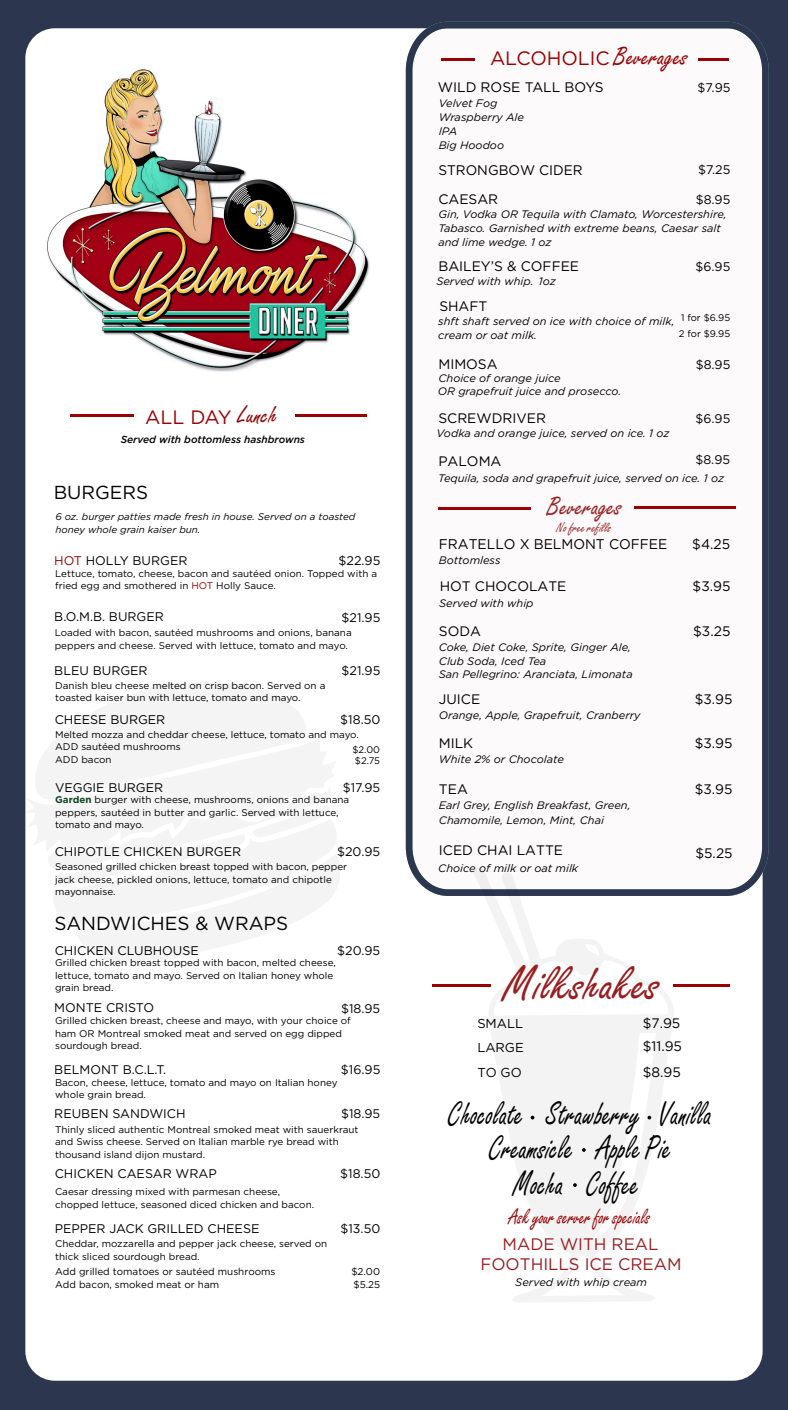
<style>
.page{position:relative;width:788px;height:1410px;background:#fff}
.page>*{position:absolute;margin:0;border:0;box-sizing:border-box;transform-origin:0 0}
.t1{font:49.38px "VI My Ha";color:#9a1c1f}
.t2{font:34.75px/35.5px "VI My Ha";color:#000;text-align:center;scale:.83 1}
.t3{font:26.25px "VI My Ha";color:#9a1c1f}
.t4{font:22.5px "VI My Ha";color:#9a0001;scale:.83 1}
.t5{font:19.38px "Gotham Pro";color:#9a0001}
.t6{font:18.88px "Gotham Pro";color:#000}
.t7{font:16.75px/20px "Gotham Pro";color:#9a1c1f;text-align:center}
.t8{font:14px "Gotham Pro";color:#000}
.t9{font:13.88px "Gotham Pro";color:#000}
.t10{font:13.75px/22.8px "Gotham Pro";color:#000}
.t11{font:13.62px "VI My Ha";color:#9a1c1f}
.t12{font:13px/24.2px "Gotham Pro";color:#000;text-align:justify}
.t13{font:12.5px "Gotham Pro";color:#000}
.t14{font:italic 10.88px/14px "Gotham Pro";color:#000}
.t15{font:italic 500 10.12px "Gotham Pro";color:#000}
.t16{font:9.88px "Gotham Pro";color:#000}
.t17{font:9.62px/12.5px "Gotham Pro";color:#000}
.t18{font:italic 9.62px/12.5px "Gotham Pro";color:#000}
.t19{font:9.5px/11.4px "Gotham Pro";color:#000}
.s1{font-family:"VI My Ha";font-size:26px}
.s2{color:#9a0001}
.s3{font-weight:700;color:#0f4522}
</style>
<div class="page">
<div style="left:0;top:0;width:788px;height:1409px;background:#2d364f"></div>
<div style="left:25px;top:28px;width:737px;height:1352px;background:#fff;border-radius:30px"></div>
<img style="left:47px;top:69px;width:323px;height:303px">
<svg style="left:25px;top:681px;width:315px;height:281px"></svg>
<hr style="left:70px;top:414px;width:63px;height:3px;background:#9a0001">
<hr style="left:295px;top:414px;width:72px;height:3px;background:#9a0001">
<svg style="left:402px;top:21px;width:367px;height:878px"></svg>
<svg style="left:473px;top:867px;width:201px;height:435px"></svg>
<hr style="left:438px;top:507px;width:93px;height:3px;background:#9a0001">
<hr style="left:441px;top:58px;width:33px;height:3px;background:#9a0001">
<hr style="left:698px;top:59px;width:30px;height:2px;background:#9a0001">
<hr style="left:634px;top:507px;width:101px;height:2px;background:#9a0001">
<hr style="left:432px;top:983px;width:58px;height:3px;background:#9a0001">
<hr style="left:673px;top:984px;width:56px;height:2px;background:#9a0001">
<svg style="left:530px;top:1115px;width:4px;height:4px"></svg>
<svg style="left:647px;top:1115px;width:4px;height:4px"></svg>
<h3 class="t5" style="left:145px;top:406px;width:133px">ALL DAY <span class="s1">Lunch</span></h3>
<p class="t15" style="left:121px;top:434px;width:186px">Served with bottomless hashbrowns</p>
<h3 class="t6" style="left:54px;top:481px;width:96px">BURGERS</h3>
<p class="t18" style="left:55px;top:510px;width:301px">6 oz. burger patties made fresh in house. Served on a toasted honey whole grain kaiser bun.</p>
<p class="t13" style="left:54px;top:553px;width:135px"><span class="s2">HOT</span> HOLLY BURGER</p>
<p class="t17" style="left:55px;top:567px;width:323px">Lettuce, tomato, cheese, bacon and sautéed onion. Topped with a fried egg and smothered in <span class="s2">HOT</span> Holly Sauce.</p>
<p class="t13" style="left:54px;top:610px;width:111px">B.O.M.B. BURGER</p>
<p class="t17" style="left:55px;top:626px;width:298px">Loaded with bacon, sautéed mushrooms and onions, banana peppers and cheese. Served with lettuce, tomato and mayo.</p>
<p class="t13" style="left:338px;top:553px;width:43px">$22.95</p>
<p class="t13" style="left:341px;top:610px;width:40px">$21.95</p>
<p class="t13" style="left:341px;top:664px;width:40px">$21.95</p>
<p class="t13" style="left:54px;top:664px;width:95px">BLEU BURGER</p>
<p class="t17" style="left:55px;top:679px;width:272px">Danish bleu cheese melted on crisp bacon. Served on a toasted kaiser bun with lettuce, tomato and mayo.</p>
<p class="t17" style="left:55px;top:728px;width:305px">Melted mozza and cheddar cheese, lettuce, tomato and mayo.<br>ADD sautéed mushrooms<br>ADD bacon</p>
<p class="t13" style="left:340px;top:712px;width:42px">$18.50</p>
<p class="t19" style="left:352px;top:743px;width:29px">$2.00 $2.75</p>
<p class="t13" style="left:55px;top:712px;width:112px">CHEESE BURGER</p>
<p class="t13" style="left:343px;top:780px;width:39px">$17.95</p>
<p class="t13" style="left:55px;top:780px;width:110px">VEGGIE BURGER</p>
<p class="t17" style="left:55px;top:793px;width:296px"><span class="s3">Garden</span> burger with cheese, mushrooms, onions and banana peppers, sautéed in butter and garlic. Served with lettuce, tomato and mayo.</p>
<p class="t13" style="left:337px;top:844px;width:45px">$20.95</p>
<p class="t13" style="left:55px;top:844px;width:188px">CHIPOTLE CHICKEN BURGER</p>
<p class="t17" style="left:55px;top:860px;width:293px">Seasoned grilled chicken breast topped with bacon, pepper jack cheese, pickled onions, lettuce, tomato and chipotle mayonnaise.</p>
<h3 class="t6" style="left:55px;top:912px;width:235px">SANDWICHES &amp; WRAPS</h3>
<p class="t13" style="left:337px;top:943px;width:45px">$20.95</p>
<p class="t13" style="left:55px;top:943px;width:146px">CHICKEN CLUBHOUSE</p>
<p class="t17" style="left:55px;top:956px;width:282px">Grilled chicken breast topped with bacon, melted cheese, lettuce, tomato and mayo. Served on Italian honey whole grain bread.</p>
<p class="t13" style="left:54px;top:1001px;width:101px">MONTE CRISTO</p>
<p class="t13" style="left:341px;top:1001px;width:41px">$18.95</p>
<p class="t17" style="left:55px;top:1014px;width:297px">Grilled chicken breast, cheese and mayo, with your choice of ham OR Montreal smoked meat and served on egg dipped sourdough bread.</p>
<p class="t13" style="left:54px;top:1062px;width:113px">BELMONT B.C.L.T.</p>
<p class="t13" style="left:341px;top:1062px;width:41px">$16.95</p>
<p class="t17" style="left:55px;top:1075px;width:284px">Bacon, cheese, lettuce, tomato and mayo on Italian honey whole grain bread.</p>
<p class="t13" style="left:54px;top:1106px;width:133px">REUBEN SANDWICH</p>
<p class="t13" style="left:341px;top:1107px;width:41px">$18.95</p>
<p class="t17" style="left:55px;top:1122px;width:305px">Thinly sliced authentic Montreal smoked meat with sauerkraut and Swiss cheese. Served on Italian marble rye bread with thousand island dijon mustard.</p>
<p class="t13" style="left:55px;top:1166px;width:163px">CHICKEN CAESAR WRAP</p>
<p class="t13" style="left:340px;top:1167px;width:42px">$18.50</p>
<p class="t17" style="left:55px;top:1185px;width:261px">Caesar dressing mixed with parmesan cheese, chopped lettuce, seasoned diced chicken and bacon.</p>
<p class="t13" style="left:55px;top:1221px;width:206px">PEPPER JACK GRILLED CHEESE</p>
<p class="t13" style="left:340px;top:1221px;width:41px">$13.50</p>
<p class="t17" style="left:55px;top:1237px;width:273px">Cheddar, mozzarella and pepper jack cheese, served on thick sliced sourdough bread.</p>
<p class="t16" style="left:55px;top:1266px;width:222px">Add grilled tomatoes or sautéed mushrooms</p>
<p class="t16" style="left:351px;top:1266px;width:30px">$2.00</p>
<p class="t16" style="left:55px;top:1279px;width:165px">Add bacon, smoked meat or ham</p>
<p class="t16" style="left:353px;top:1279px;width:28px">$5.25</p>
<h3 class="t5" style="left:490px;top:47px;width:199px">ALCOHOLIC <span class="s1">Beverages</span></h3>
<h3 class="t9" style="left:438px;top:79px;width:167px">WILD ROSE TALL BOYS</h3>
<p class="t14" style="left:438px;top:96px;width:87px">Velvet Fog<br>Wraspberry Ale<br>IPA<br>Big Hoodoo</p>
<p class="t13" style="left:697px;top:80px;width:34px">$7.95</p>
<p class="t13" style="left:698px;top:163px;width:34px">$7.25</p>
<h3 class="t9" style="left:438px;top:163px;width:146px">STRONGBOW CIDER</h3>
<h3 class="t10" style="left:438px;top:188px;width:61px">CAESAR</h3>
<p class="t13" style="left:695px;top:193px;width:36px">$8.95</p>
<p class="t14" style="left:438px;top:207px;width:290px">Gin, Vodka OR Tequila with Clamato, Worcestershire,<br>Tabasco. Garnished with extreme beans, Caesar salt and lime wedge. 1 oz</p>
<p class="t14" style="left:436px;top:274px;width:99px">Served with whip.</p>
<p class="t14" style="left:438px;top:314px;width:238px">shft shaft served on ice with choice of milk, cream or oat milk.</p>
<h3 class="t10" style="left:438px;top:255px;width:142px">BAILEY’S &amp; COFFEE</h3>
<h3 class="t10" style="left:439px;top:294px;width:50px">SHAFT</h3>
<p class="t13" style="left:695px;top:260px;width:36px">$6.95</p>
<p class="t14" style="left:539px;top:274px;width:19px">1oz</p>
<p class="t19" style="left:678px;top:309px;width:53px;line-height:16.4px">1 for $6.95<br>2 for $9.95</p>
<h3 class="t10" style="left:438px;top:352px;width:61px">MIMOSA</h3>
<p class="t14" style="left:438px;top:372px;width:185px;line-height:12.8px">Choice of orange juice<br>OR grapefruit juice and prosecco.</p>
<p class="t13" style="left:695px;top:357px;width:36px">$8.95</p>
<h3 class="t10" style="left:438px;top:406px;width:109px">SCREWDRIVER</h3>
<h3 class="t10" style="left:438px;top:449px;width:65px">PALOMA</h3>
<p class="t13" style="left:695px;top:411px;width:36px">$6.95</p>
<p class="t13" style="left:695px;top:453px;width:36px">$8.95</p>
<p class="t14" style="left:436px;top:426px;width:235px">Vodka and orange juice, served on ice. 1 oz</p>
<p class="t14" style="left:438px;top:471px;width:287px">Tequila, soda and grapefruit juice, served on ice. 1 oz</p>
<h3 class="t3" style="left:547px;top:486px;width:75px">Beverages</h3>
<h3 class="t11" style="left:556px;top:517px;width:56px">No free refills</h3>
<h3 class="t8" style="left:439px;top:536px;width:230px">FRATELLO X BELMONT COFFEE</h3>
<h3 class="t8" style="left:692px;top:536px;width:39px">$4.25</h3>
<p class="t14" style="left:439px;top:553px;width:63px">Bottomless</p>
<h3 class="t10" style="left:439px;top:575px;width:128px">HOT CHOCOLATE</h3>
<h3 class="t10" style="left:692px;top:575px;width:39px">$3.95</h3>
<p class="t14" style="left:439px;top:595px;width:96px">Served with whip</p>
<h3 class="t10" style="left:439px;top:619px;width:44px">SODA</h3>
<h3 class="t10" style="left:693px;top:619px;width:39px">$3.25</h3>
<p class="t14" style="left:439px;top:640px;width:195px;line-height:13.5px">Coke, Diet Coke, Sprite, Ginger Ale,<br>Club Soda, Iced Tea<br>San Pellegrino: Aranciata, Limonata</p>
<h3 class="t10" style="left:439px;top:688px;width:43px">JUICE</h3>
<h3 class="t10" style="left:694px;top:688px;width:39px">$3.95</h3>
<p class="t14" style="left:439px;top:708px;width:203px">Orange, Apple, Grapefruit, Cranberry</p>
<h3 class="t10" style="left:439px;top:731px;width:36px">MILK</h3>
<h3 class="t10" style="left:694px;top:731px;width:39px">$3.95</h3>
<p class="t14" style="left:439px;top:751px;width:126px">White 2% or Chocolate</p>
<h3 class="t10" style="left:439px;top:777px;width:30px">TEA</h3>
<h3 class="t10" style="left:694px;top:777px;width:39px">$3.95</h3>
<p class="t14" style="left:439px;top:797px;width:193px;line-height:15px">Earl Grey, English Breakfast, Green,<br>Chamomile, Lemon, Mint, Chai</p>
<h3 class="t10" style="left:439px;top:839px;width:126px">ICED CHAI LATTE</h3>
<h3 class="t10" style="left:695px;top:841px;width:39px">$5.25</h3>
<p class="t14" style="left:438px;top:860px;width:141px">Choice of milk or oat milk</p>
<h1 class="t1" style="left:503px;top:945px;width:157px">Milkshakes</h1>
<h3 class="t12" style="left:477px;top:1011px;width:48px">SMALL LARGE TO GO</h3>
<h3 class="t10" style="left:642px;top:1012px;width:41px">$7.95 $11.95</h3>
<h3 class="t10" style="left:642px;top:1060px;width:40px">$8.95</h3>
<h2 class="t2" style="left:448px;top:1093px;width:318px">Chocolate Strawberry Vanilla</h2>
<h2 class="t2" style="left:488px;top:1127px;width:220px">Creamsicle Apple Pie<br>Mocha Coffee</h2>
<h3 class="t4" style="left:508px;top:1199px;width:172px">Ask your server for specials</h3>
<h3 class="t7" style="left:480px;top:1234px;width:202px">MADE WITH REAL<br>FOOTHILLS ICE CREAM</h3>
<p class="t14" style="left:515px;top:1274px;width:133px">Served with whip cream</p>
</div>
